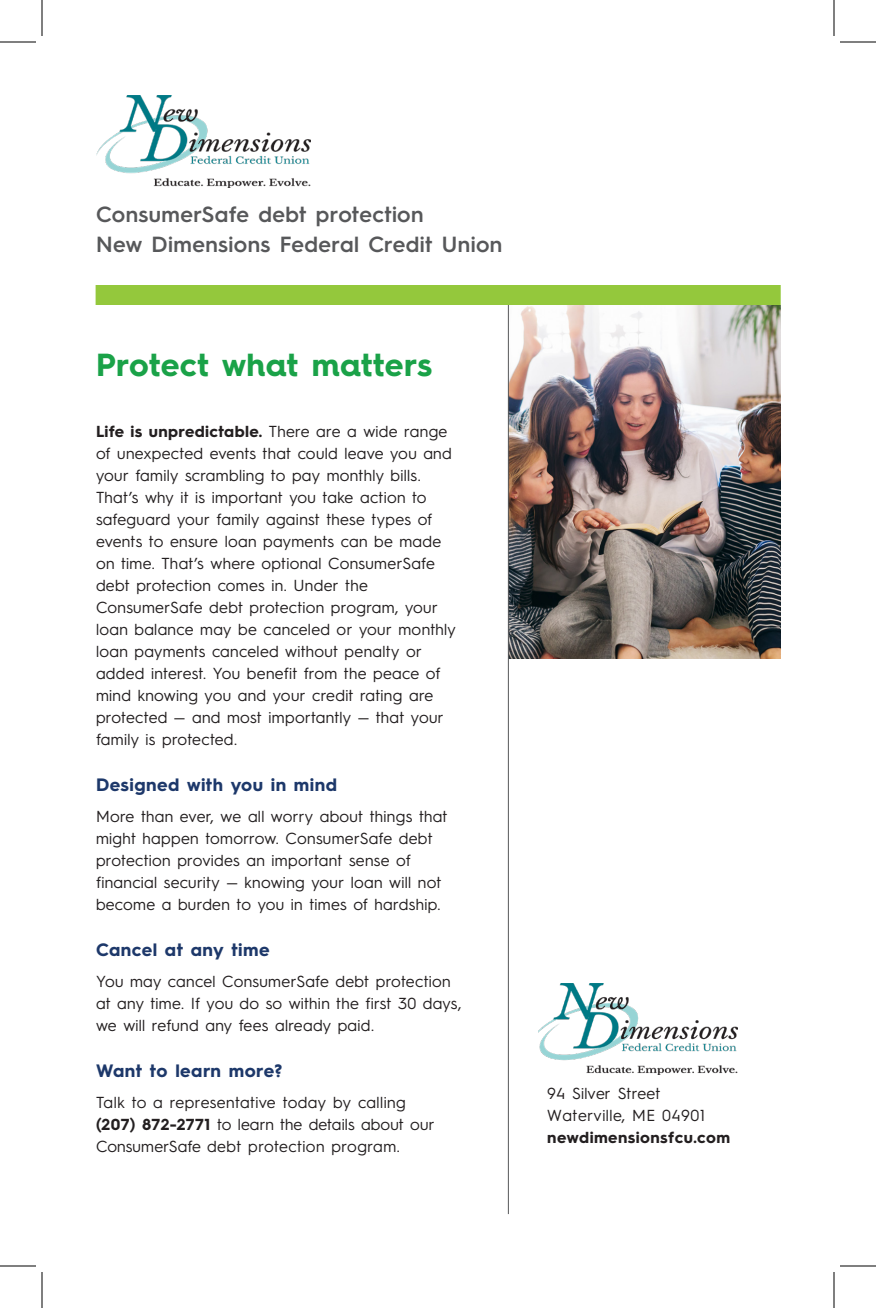
<style>
.page{position:relative;width:876px;height:1308px;background:#fff}
.page>*{position:absolute;margin:0;border:0;box-sizing:border-box;transform-origin:0 0}
.H4_-_SemiBold_16_18_Leaf{font:700 32px "Hurme Geometric Sans 4";letter-spacing:.01em;color:#1aa248}
.P1_-_SemiBold_11_12_SLATE{font:600 22px "Hurme Geometric Sans 3";letter-spacing:.015em;color:#57585a}
.SH3_FIG_-_BOLD_9_11_Water{font:700 18px "Hurme Geometric Sans 3";letter-spacing:.025em;color:#1d386a}
.B3_FIG_-_Regular_8_11{font:16px/22px "Hurme Geometric Sans 3";letter-spacing:.02em;color:#231f20}
.CB1__-_Reg_8_11_BLK{font:16px/22px "Hurme Geometric Sans 3";letter-spacing:.03em;color:#231f20}
.s1{font-weight:700}
</style>
<div class="page">
<img style="left:96px;top:96px;width:214px;height:92px">
<img style="left:509px;top:305px;width:272px;height:354px">
<hr style="left:508px;top:305px;width:1px;height:909px;background:#57585a">
<div style="left:96px;top:285px;width:685px;height:20px;background:#94c83c"></div>
<img style="left:538px;top:984px;width:200px;height:90px">
<hr style="left:0;top:42px;width:36px;height:1px;background:#000">
<hr style="left:840px;top:42px;width:36px;height:1px;background:#000">
<hr style="left:0;top:1266px;width:36px;height:1px;background:#000">
<hr style="left:840px;top:1266px;width:36px;height:1px;background:#000">
<hr style="left:42px;top:0;width:1px;height:36px;background:#000">
<hr style="left:42px;top:1272px;width:1px;height:36px;background:#000">
<hr style="left:834px;top:0;width:1px;height:36px;background:#000">
<hr style="left:834px;top:1272px;width:1px;height:36px;background:#000">
<p class="P1_-_SemiBold_11_12_SLATE" style="left:96px;top:199px;width:329px">ConsumerSafe debt protection</p>
<p class="P1_-_SemiBold_11_12_SLATE" style="left:96px;top:229px;width:408px">New Dimensions Federal Credit Union</p>
<p class="H4_-_SemiBold_16_18_Leaf" style="left:96px;top:342px;width:338px">Protect what matters</p>
<p class="B3_FIG_-_Regular_8_11" style="left:96px;top:419px;width:361px"><span class="s1">Life is unpredictable.</span> There are a wide range of unexpected events that could leave you and your family scrambling to pay monthly bills.<br>That’s why it is important you take action to safeguard your family against these types of events to ensure loan payments can be made on time. That’s where optional ConsumerSafe debt protection comes in. Under the ConsumerSafe debt protection program, your loan balance may be canceled or your monthly loan payments canceled without penalty or added interest. You benefit from the peace of mind knowing you and your credit rating are protected — and most importantly — that your family is protected.</p>
<p class="SH3_FIG_-_BOLD_9_11_Water" style="left:96px;top:772px;width:243px">Designed with you in mind</p>
<p class="B3_FIG_-_Regular_8_11" style="left:96px;top:804px;width:353px">More than ever, we all worry about things that might happen tomorrow. ConsumerSafe debt protection provides an important sense of financial security — knowing your loan will not become a burden to you in times of hardship.</p>
<p class="SH3_FIG_-_BOLD_9_11_Water" style="left:96px;top:937px;width:175px">Cancel at any time</p>
<p class="B3_FIG_-_Regular_8_11" style="left:96px;top:969px;width:367px">You may cancel ConsumerSafe debt protection at any time. If you do so within the first 30 days, we will refund any fees already paid.</p>
<p class="SH3_FIG_-_BOLD_9_11_Water" style="left:96px;top:1058px;width:188px">Want to learn more?</p>
<p class="B3_FIG_-_Regular_8_11" style="left:96px;top:1090px;width:340px">Talk to a representative today by calling <span class="s1">(207) 872-2771</span> to learn the details about our<br>ConsumerSafe debt protection program.</p>
<p class="CB1__-_Reg_8_11_BLK" style="left:547px;top:1081px;width:184px">94 Silver Street<br>Waterville, ME 04901 <span class="s1">newdimensionsfcu.com</span></p>
</div>
